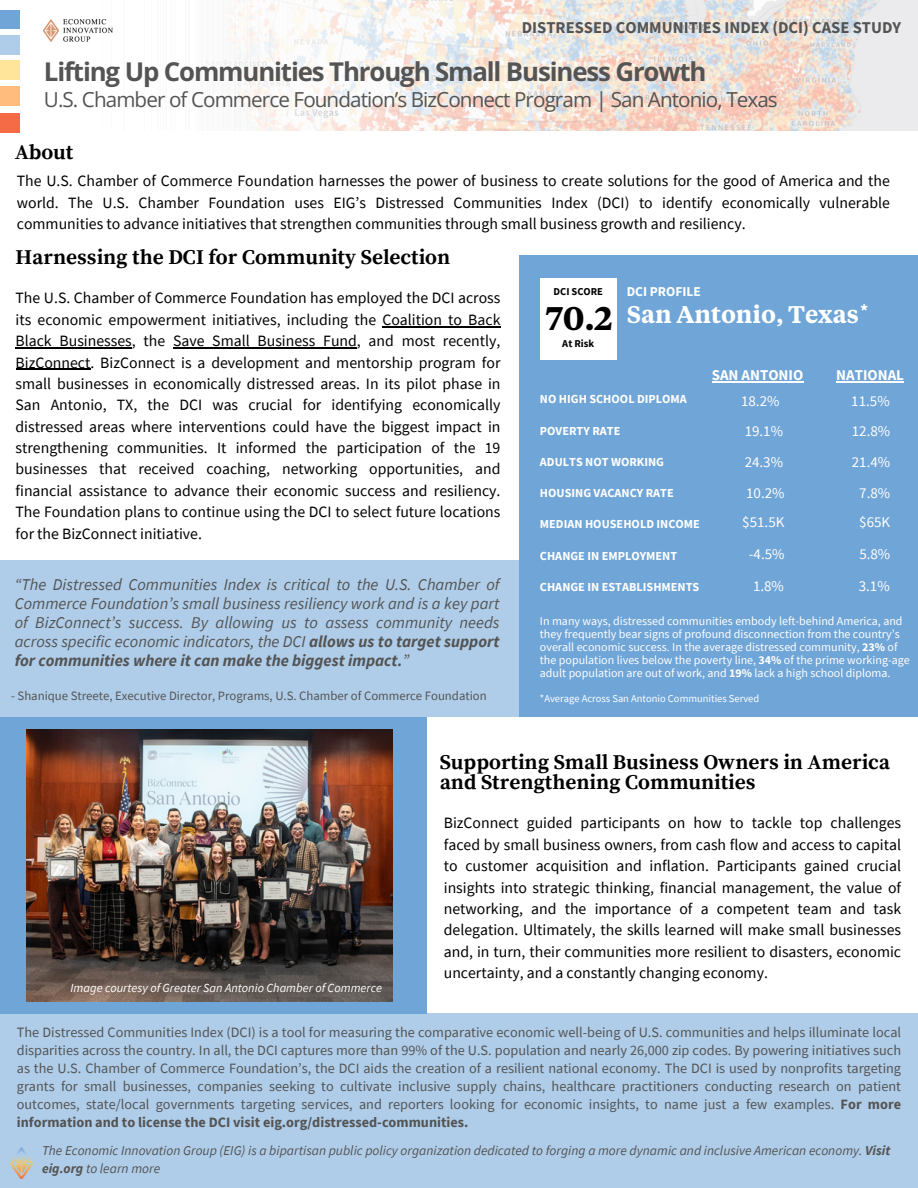
<style>
.page{position:relative;width:918px;height:1188px;background:#fff}
.page>*{position:absolute;margin:0;border:0;box-sizing:border-box;transform-origin:0 0}
.t1{font:600 32.55px "Tiempos Text";color:#000}
.t2{font:700 25.8px "Open Sans";letter-spacing:-.045em;color:#545454}
.t3{font:600 24px "Tiempos Text";color:#fff}
.t4{font:700 21px/20.2px "Source Serif Pro";color:#000}
.t5{font:20.7px "Open Sans";letter-spacing:-.045em;color:#545454}
.t6{font:700 18px "Source Sans Pro";color:#fff}
.t7{font:italic 16.5px/19px "Source Sans Pro";color:#545454;text-align:justify}
.t8{font:700 16.5px "Source Sans Pro";color:#545454}
.t9{font:15.75px/21.3px "Source Sans Pro";color:#000;text-align:justify}
.t10{font:15px "Source Sans Pro";color:#fff}
.t11{font:700 15px "Source Sans Pro";color:#fff}
.t12{font:14.25px/18px "Source Sans Pro";color:#545454;text-align:justify}
.t13{font:italic 13.5px/18px "Source Sans Pro";color:#545454}
.t14{font:700 13.5px "Source Sans Pro";color:#fff}
.t15{font:12.75px "Source Sans Pro";color:#545454}
.t16{font:700 12.3px "Source Sans Pro";color:#fff}
.t17{font:italic 12.3px "Source Sans Pro";color:#fff}
.t18{font:12px/13.2px "Source Sans Pro";color:#fff}
.t19{font:10.5px "Source Sans Pro";color:#fff}
.t20{font:700 10.5px "Source Sans Pro";color:#000}
.s1{font-weight:700}
.s2{font-style:italic}
</style>
<div class="page">
<div style="left:0;top:1014px;width:918px;height:174px;background:#afcde9"></div>
<div style="left:0;top:717px;width:426px;height:297px;background:#70a5d7"></div>
<img style="left:558px;top:0;width:360px;height:130px">
<img style="left:98px;top:0;width:460px;height:131px">
<div style="left:1px;top:11px;width:19px;height:18px;background:#70a5d7"></div>
<div style="left:1px;top:60px;width:19px;height:20px;background:#ffe599"></div>
<div style="left:1px;top:86px;width:19px;height:20px;background:#ffbc7c"></div>
<div style="left:1px;top:114px;width:19px;height:19px;background:#f56b45"></div>
<div style="left:1px;top:35px;width:19px;height:19px;background:#afcde9"></div>
<img style="left:44px;top:20px;width:69px;height:21px">
<img style="left:27px;top:729px;width:365px;height:273px">
<img style="left:10px;top:1147px;width:23px;height:32px">
<hr style="left:382px;top:326px;width:118px;height:1px;background:#000">
<hr style="left:16px;top:347px;width:116px;height:1px;background:#000">
<hr style="left:173px;top:347px;width:184px;height:1px;background:#000">
<hr style="left:16px;top:369px;width:74px;height:1px;background:#000">
<div style="left:0;top:560px;width:531px;height:157px;background:#afcde9"></div>
<div style="left:520px;top:255px;width:398px;height:462px;background:#70a5d7"></div>
<div style="left:540px;top:278px;width:77px;height:82px;background:#fff"></div>
<hr style="left:712px;top:382px;width:91px;height:1px;background:#fff">
<hr style="left:836px;top:382px;width:68px;height:1px;background:#fff">
<p class="t8" style="left:522px;top:16px;width:381px">DISTRESSED COMMUNITIES INDEX (DCI) CASE STUDY</p>
<p class="t2" style="left:44px;top:53px;width:664px">Lifting Up Communities Through Small Business Growth</p>
<p class="t5" style="left:44px;top:85px;width:735px">U.S. Chamber of Commerce Foundation’s BizConnect Program | San Antonio, Texas</p>
<h4 class="t4" style="left:15px;top:143px;width:60px">About</h4>
<h3 class="t9" style="left:17px;top:170px;width:875px">The U.S. Chamber of Commerce Foundation harnesses the power of business to create solutions for the good of America and the world. The U.S. Chamber Foundation uses EIG’s Distressed Communities Index (DCI) to identify economically vulnerable communities to advance initiatives that strengthen communities through small business growth and resiliency.</h3>
<h1 class="t4" style="left:16px;top:248px;width:436px">Harnessing the DCI for Community Selection</h1>
<p class="t9" style="left:16px;top:287px;width:486px">The U.S. Chamber of Commerce Foundation has employed the DCI across its economic empowerment initiatives, including the Coalition to Back Black Businesses, the Save Small Business Fund, and most recently, BizConnect. BizConnect is a development and mentorship program for small businesses in economically distressed areas. In its pilot phase in San Antonio, TX, the DCI was crucial for identifying economically distressed areas where interventions could have the biggest impact in strengthening communities. It informed the participation of the 19 businesses that received coaching, networking opportunities, and financial assistance to advance their economic success and resiliency.<br>The Foundation plans to continue using the DCI to select future locations for the BizConnect initiative.</p>
<p class="t7" style="left:15px;top:574px;width:486px">“The Distressed Communities Index is critical to the U.S. Chamber of Commerce Foundation’s small business resiliency work and is a key part of BizConnect’s success. By allowing us to assess community needs across specific economic indicators, the DCI <span class="s1">allows us to target support for communities where it can make the biggest impact.</span>”</p>
<p class="t15" style="left:11px;top:688px;width:477px"><span class="s2">-</span> Shanique Streete, Executive Director, Programs, U.S. Chamber of Commerce Foundation</p>
<p class="t20" style="left:554px;top:285px;width:51px">DCI SCORE</p>
<p class="t1" style="left:545px;top:305px;width:69px">70.2</p>
<p class="t20" style="left:562px;top:337px;width:33px">At Risk</p>
<p class="t14" style="left:627px;top:282px;width:76px">DCI PROFILE</p>
<p class="t3" style="left:627px;top:304px;width:234px">San Antonio, Texas</p>
<h3 class="t6" style="left:860px;top:300px;width:10px">*</h3>
<p class="t11" style="left:712px;top:366px;width:93px">SAN ANTONIO</p>
<p class="t11" style="left:836px;top:366px;width:69px">NATIONAL</p>
<p class="t16" style="left:540px;top:391px;width:149px">NO HIGH SCHOOL DIPLOMA</p>
<p class="t16" style="left:540px;top:422px;width:82px">POVERTY RATE</p>
<p class="t16" style="left:540px;top:454px;width:126px">ADULTS NOT WORKING</p>
<p class="t16" style="left:540px;top:485px;width:135px">HOUSING VACANCY RATE</p>
<p class="t16" style="left:540px;top:516px;width:162px">MEDIAN HOUSEHOLD INCOME</p>
<p class="t16" style="left:540px;top:548px;width:139px">CHANGE IN EMPLOYMENT</p>
<h6 class="t16" style="left:540px;top:579px;width:161px">CHANGE IN ESTABLISHMENTS</h6>
<p class="t10" style="left:741px;top:391px;width:40px">18.2%</p>
<p class="t10" style="left:851px;top:391px;width:40px">11.5%</p>
<p class="t10" style="left:745px;top:421px;width:40px">19.1%</p>
<p class="t10" style="left:852px;top:421px;width:40px">12.8%</p>
<p class="t10" style="left:745px;top:452px;width:40px">24.3%</p>
<p class="t10" style="left:852px;top:452px;width:40px">21.4%</p>
<p class="t10" style="left:746px;top:483px;width:40px">10.2%</p>
<p class="t10" style="left:859px;top:483px;width:32px">7.8%</p>
<p class="t10" style="left:742px;top:513px;width:44px">$51.5K</p>
<p class="t10" style="left:859px;top:513px;width:32px">$65K</p>
<p class="t10" style="left:749px;top:544px;width:37px">-4.5%</p>
<p class="t10" style="left:859px;top:544px;width:32px">5.8%</p>
<p class="t10" style="left:753px;top:576px;width:32px">1.8%</p>
<p class="t10" style="left:859px;top:576px;width:32px">3.1%</p>
<h5 class="t18" style="left:540px;top:614px;width:371px">In many ways, distressed communities embody left-behind America, and they frequently bear signs of profound disconnection from the country’s overall economic success. In the average distressed community, <span class="s1">23%</span> of the population lives below the poverty line, <span class="s1">34%</span> of the prime working-age adult population are out of work, and <span class="s1">19%</span> lack a high school diploma.</h5>
<p class="t19" style="left:540px;top:691px;width:221px">*Average Across San Antonio Communities Served</p>
<h2 class="t17" style="left:70px;top:980px;width:313px">Image courtesy of Greater San Antonio Chamber of Commerce</h2>
<p class="t4" style="left:440px;top:752px;width:452px">Supporting Small Business Owners in America and Strengthening Communities</p>
<h3 class="t9" style="left:444px;top:812px;width:459px">BizConnect guided participants on how to tackle top challenges faced by small business owners, from cash flow and access to capital to customer acquisition and inflation. Participants gained crucial insights into strategic thinking, financial management, the value of networking, and the importance of a competent team and task delegation. Ultimately, the skills learned will make small businesses and, in turn, their communities more resilient to disasters, economic uncertainty, and a constantly changing economy.</h3>
<p class="t12" style="left:17px;top:1023px;width:886px">The Distressed Communities Index (DCI) is a tool for measuring the comparative economic well-being of U.S. communities and helps illuminate local disparities across the country. In all, the DCI captures more than 99% of the U.S. population and nearly 26,000 zip codes. By powering initiatives such as the U.S. Chamber of Commerce Foundation’s, the DCI aids the creation of a resilient national economy. The DCI is used by nonprofits targeting grants for small businesses, companies seeking to cultivate inclusive supply chains, healthcare practitioners conducting research on patient outcomes, state/local governments targeting services, and reporters looking for economic insights, to name just a few examples. <span class="s1">For more information and to license the DCI visit eig.org/distressed-communities.</span></p>
<p class="t13" style="left:42px;top:1142px;width:850px">The Economic Innovation Group (EIG) is a bipartisan public policy organization dedicated to forging a more dynamic and inclusive American economy. <span class="s1">Visit eig.org</span> to learn more</p>
</div>
